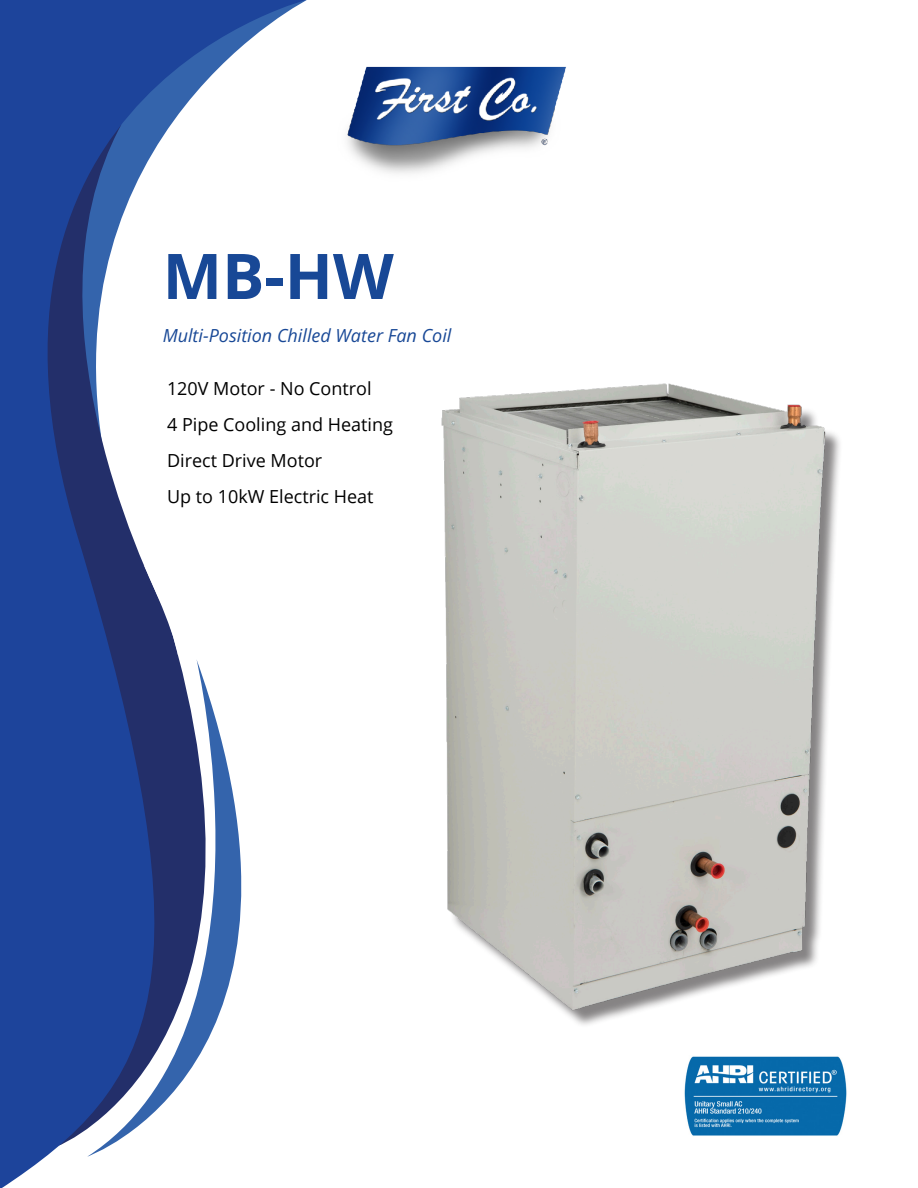
<style>
.page{position:relative;width:918px;height:1188px;background:#fff}
.page>*{position:absolute;margin:0;border:0;box-sizing:border-box;transform-origin:0 0}
.t1{font:700 63px "Open Sans";color:#184896}
.t2{font:18px "Open Sans";color:#000}
.t3{font:italic 18px "Open Sans";color:#184896}
</style>
<div class="page">
<img style="left:441px;top:383px;width:394px;height:642px">
<img style="left:684px;top:1056px;width:163px;height:80px">
<img style="left:347px;top:66px;width:219px;height:108px">
<svg style="left:0;top:0;width:307px;height:1188px"></svg>
<svg style="left:87px;top:659px;width:220px;height:498px"></svg>
<svg style="left:144px;top:565px;width:34px;height:91px"></svg>
<p class="t1" style="left:163px;top:232px;width:233px">MB-HW</p>
<p class="t3" style="left:163px;top:323px;width:290px">Multi-Position Chilled Water Fan Coil</p>
<p class="t2" style="left:167px;top:376px;width:206px">120V Motor - No Control</p>
<p class="t2" style="left:167px;top:412px;width:227px">4 Pipe Cooling and Heating</p>
<p class="t2" style="left:167px;top:448px;width:157px">Direct Drive Motor</p>
<p class="t2" style="left:167px;top:484px;width:208px">Up to 10kW Electric Heat</p>
</div>
